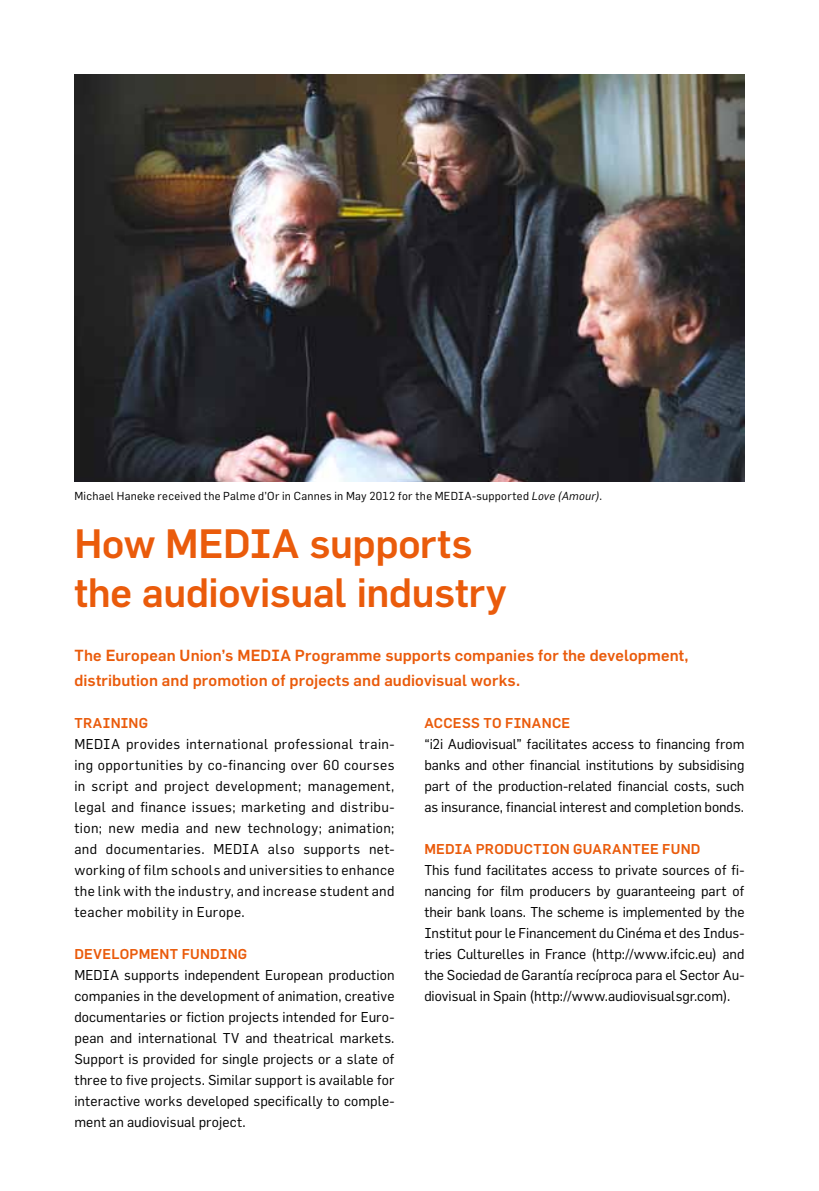
<style>
.page{position:relative;width:819px;height:1191px;background:#fff}
.page>*{position:absolute;margin:0;border:0;box-sizing:border-box;transform-origin:0 0}
.t1{font:500 40.25px/49px "Flama";letter-spacing:-.005em;color:#ea5b0b}
.t2{font:500 15.75px/24.5px "Flama";letter-spacing:.01em;color:#ea5b0b}
.t3{font:14px/21px "Flama";letter-spacing:.005em;color:#000;text-align:justify}
.t4{font:500 14px "Flama";letter-spacing:.03em;color:#ea5b0b}
.t5{font:11.38px "Flama";letter-spacing:.025em;color:#000}
.s1{font-style:italic}
</style>
<div class="page">
<img style="left:74px;top:74px;width:670px;height:407px">
<p class="t5" style="left:74px;top:489px;width:529px">Michael Haneke received the Palme d’Or in Cannes in May 2012 for the MEDIA-supported <span class="s1">Love (Amour)</span>.</p>
<h1 class="t1" style="left:74px;top:518px;width:433px">How MEDIA supports the audiovisual industry</h1>
<p class="t2" style="left:74px;top:642px;width:615px">The European Union’s MEDIA Programme supports companies for the development, distribution and promotion of projects and audiovisual works.</p>
<p class="t4" style="left:424px;top:714px;width:147px">Access to Finance</p>
<p class="t3" style="left:424px;top:733px;width:321px">“i2i Audiovisual” facilitates access to financing from banks and other financial institutions by subsidising part of the production-related financial costs, such as insurance, financial interest and completion bonds.</p>
<p class="t4" style="left:424px;top:840px;width:277px">MEDIA Production Guarantee Fund</p>
<p class="t3" style="left:424px;top:859px;width:321px">This fund facilitates access to private sources of fi&shy;nancing for film producers by guaranteeing part of their bank loans. The scheme is implemented by the Institut pour le Financement du Cinéma et des Indus&shy;tries Culturelles in France (http://www.ifcic.eu) and the Sociedad de Garantía recíproca para el Sector Au&shy;diovisual in Spain (http://www.audiovisualsgr.com).</p>
<p class="t4" style="left:74px;top:714px;width:75px">Training</p>
<p class="t3" style="left:74px;top:733px;width:321px">MEDIA provides international professional train&shy;ing opportunities by co-financing over 60 courses in script and project development; management, legal and finance issues; marketing and distribu&shy;tion; new media and new technology; animation; and documentaries. MEDIA also supports net&shy;working of film schools and universities to enhance the link with the industry, and increase student and teacher mobility in Europe.</p>
<p class="t4" style="left:74px;top:945px;width:174px">Development Funding</p>
<p class="t3" style="left:74px;top:964px;width:321px">MEDIA supports independent European production companies in the development of animation, creative documentaries or fiction projects intended for Euro&shy;pean and international TV and theatrical markets.<br>Support is provided for single projects or a slate of three to five projects. Similar support is available for interactive works developed specifically to comple&shy;ment an audiovisual project.</p>
</div>
